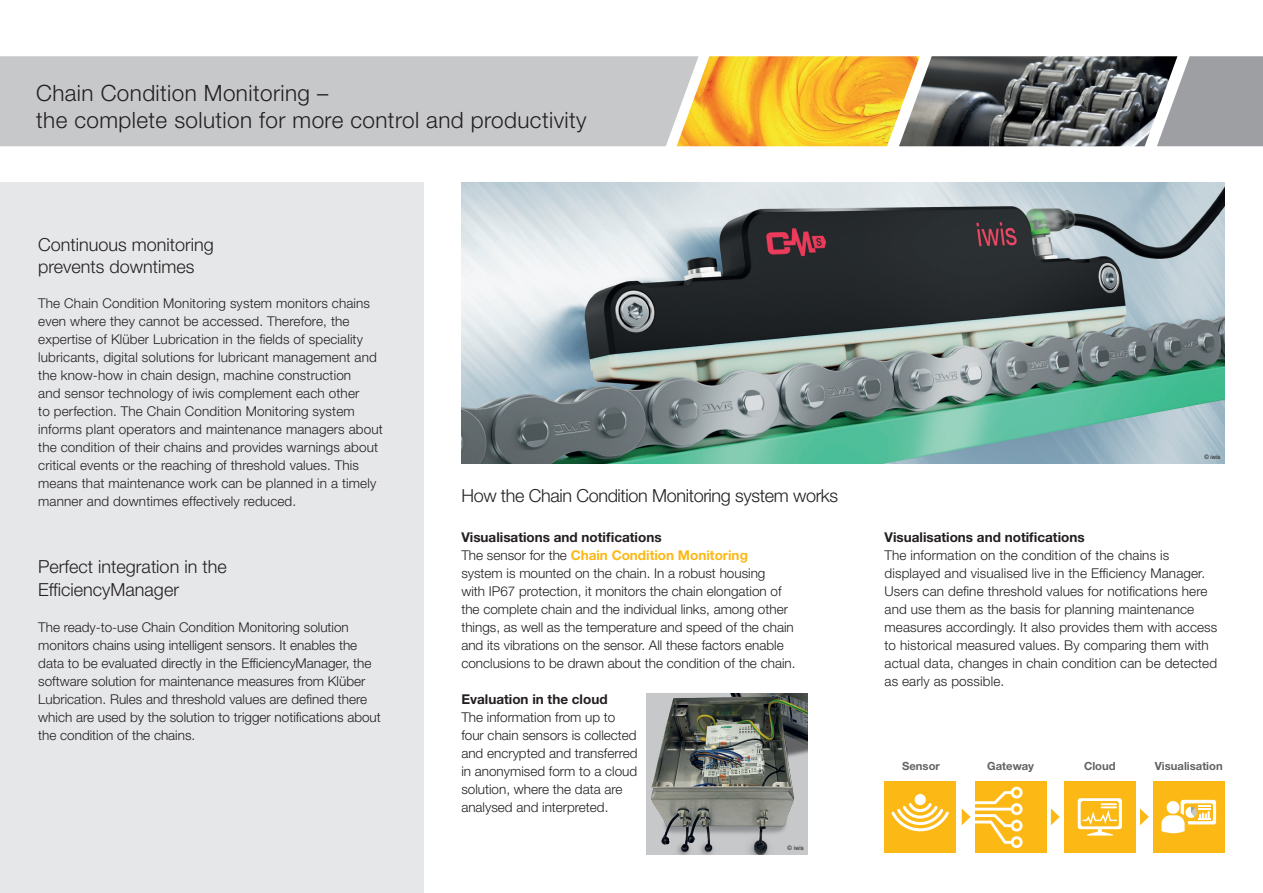
<style>
.page{position:relative;width:1263px;height:893px;background:#fff}
.page>*{position:absolute;margin:0;border:0;box-sizing:border-box;transform-origin:0 0}
.t1{font:300 22.5px/27px "Helvetica Neue LT Std";letter-spacing:.02em;color:#231f20}
.t2{font:300 18px/22.5px "Helvetica Neue LT Std";color:#231f20}
.t3{font:300 18px "Helvetica Neue LT Std";letter-spacing:-.02em;color:#231f20}
.t4{font:300 13.5px/18px "Helvetica Neue LT Std";letter-spacing:.01em;color:#231f20}
.t5{font:700 13.5px "Helvetica Neue LT Std";color:#231f20}
.t6{font:700 11.25px "Helvetica Neue LT Std";color:#636366}
.t7{font:6px "Arial";color:#231f20}
.s1{font-weight:700;color:#fcb814}
</style>
<div class="page">
<div style="left:0;top:183px;width:423px;height:710px;background:#e6e7e9"></div>
<img style="left:698px;top:56px;width:201px;height:90px">
<div style="left:0;top:56px;width:698px;height:90px;background:#c7c8ca"></div>
<svg style="left:899px;top:56px;width:364px;height:90px;background:#777776"></svg>
<div style="left:975px;top:781px;width:71px;height:72px;background:#fcb814"></div>
<div style="left:884px;top:781px;width:72px;height:72px;background:#fcb814"></div>
<svg style="left:891px;top:802px;width:58px;height:30px"></svg>
<div style="left:914px;top:794px;width:12px;height:11px;background:#fff;border-radius:50%"></div>
<img style="left:461px;top:183px;width:764px;height:280px">
<img style="left:646px;top:693px;width:162px;height:162px">
<svg style="left:962px;top:787px;width:60px;height:61px"></svg>
<svg style="left:1051px;top:808px;width:9px;height:17px"></svg>
<svg style="left:1140px;top:808px;width:9px;height:17px"></svg>
<div style="left:1064px;top:781px;width:71px;height:72px;background:#fcb814"></div>
<svg style="left:1078px;top:798px;width:44px;height:38px"></svg>
<div style="left:1153px;top:781px;width:72px;height:72px;background:#fcb814"></div>
<svg style="left:1161px;top:800px;width:55px;height:33px"></svg>
<p class="t1" style="left:36px;top:79px;width:552px">Chain Condition Monitoring –<br>the complete solution for more control and productivity</p>
<p class="t2" style="left:38px;top:233px;width:177px">Continuous monitoring prevents downtimes</p>
<p class="t4" style="left:38px;top:294px;width:346px">The Chain Condition Monitoring system monitors chains even where they cannot be accessed. Therefore, the expertise of Klüber Lubrication in the fields of speciality lubricants, digital solutions for lubricant management and the know-how in chain design, machine construction<br>and sensor technology of iwis complement each other<br>to perfection. The Chain Condition Monitoring system informs plant operators and maintenance managers about the condition of their chains and provides warnings about critical events or the reaching of threshold values. This means that maintenance work can be planned in a timely manner and downtimes effectively reduced.</p>
<p class="t2" style="left:38px;top:555px;width:190px">Perfect integration in the<br>EfficiencyManager</p>
<p class="t4" style="left:38px;top:618px;width:344px">The ready-to-use Chain Condition Monitoring solution monitors chains using intelligent sensors. It enables the data to be evaluated directly in the EfficiencyManager, the software solution for maintenance measures from Klüber Lubrication. Rules and threshold values are defined there which are used by the solution to trigger notifications about the condition of the chains.</p>
<p class="t3" style="left:461px;top:484px;width:378px">How the Chain Condition Monitoring system works</p>
<p class="t5" style="left:461px;top:529px;width:202px">Visualisations and notifications</p>
<p class="t4" style="left:461px;top:546px;width:336px">The sensor for the <span class="s1">Chain Condition Monitoring<br></span>system is mounted on the chain. In a robust housing<br>with IP67 protection, it monitors the chain elongation of the complete chain and the individual links, among other things, as well as the temperature and speed of the chain and its vibrations on the sensor. All these factors enable conclusions to be drawn about the condition of the chain.</p>
<p class="t5" style="left:461px;top:691px;width:148px">Evaluation in the cloud</p>
<p class="t4" style="left:461px;top:708px;width:178px">The information from up to four chain sensors is collected and encrypted and transferred in anonymised form to a cloud solution, where the data are analysed and interpreted.</p>
<p class="t7" style="left:788px;top:844px;width:18px">© iwis</p>
<p class="t7" style="left:1204px;top:453px;width:18px">© iwis</p>
<p class="t5" style="left:884px;top:529px;width:202px">Visualisations and notifications</p>
<p class="t4" style="left:884px;top:546px;width:334px">The information on the condition of the chains is displayed and visualised live in the Efficiency Manager.<br>Users can define threshold values for notifications here and use them as the basis for planning maintenance measures accordingly. It also provides them with access to historical measured values. By comparing them with actual data, changes in chain condition can be detected as early as possible.</p>
<p class="t6" style="left:902px;top:759px;width:39px">Sensor</p>
<p class="t6" style="left:987px;top:759px;width:48px">Gateway</p>
<p class="t6" style="left:1084px;top:759px;width:33px">Cloud</p>
<p class="t6" style="left:1155px;top:759px;width:69px">Visualisation</p>
</div>
